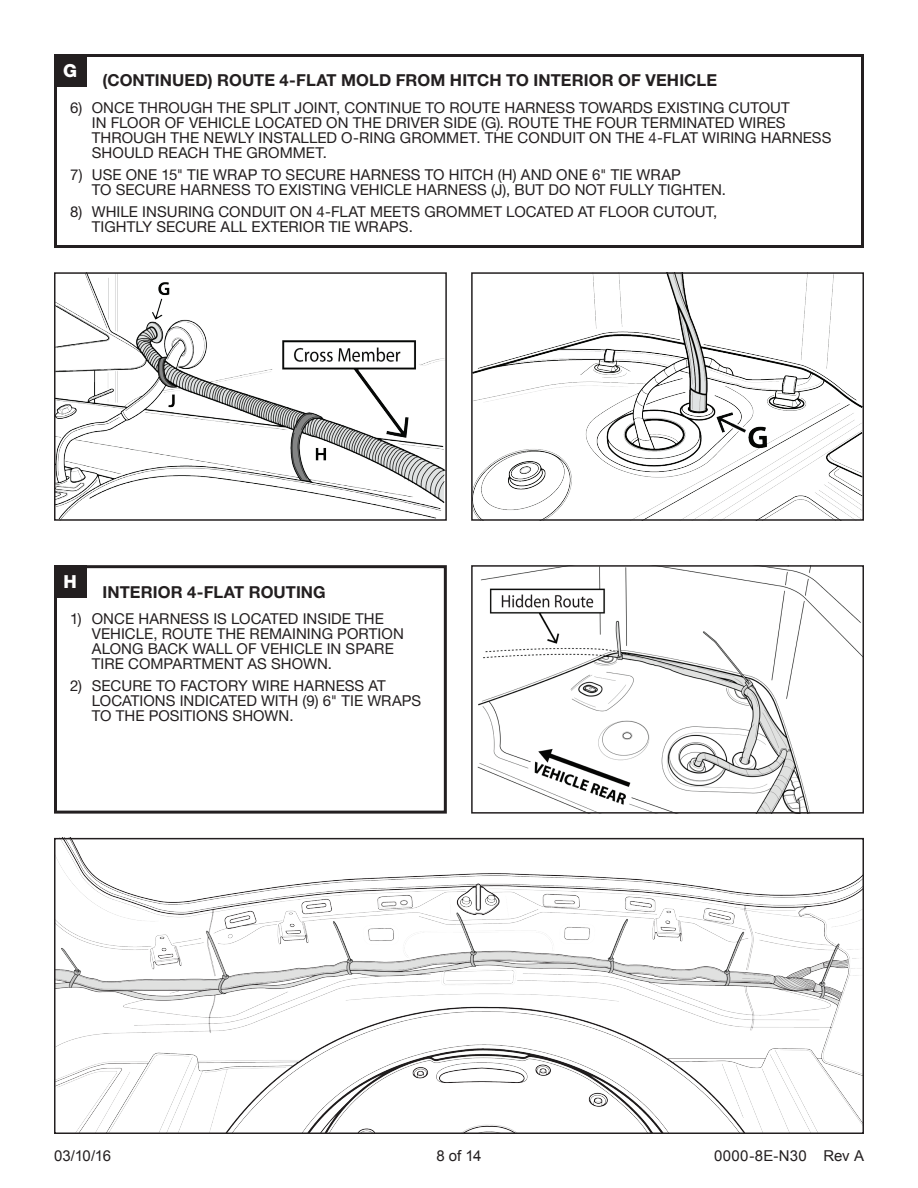
<style>
.page{position:relative;width:918px;height:1188px;background:#fff}
.page>*{position:absolute;margin:0;border:0;box-sizing:border-box;transform-origin:0 0}
.t1{font:800 18px "Helvetica Neue LT Std";color:#fff}
.t2{font:700 16.5px "Helvetica Neue LT Std";letter-spacing:.005em;color:#231f20}
.t3{font:15px/15px "Helvetica Neue LT Std";letter-spacing:.005em;color:#231f20}
.t4{font:15px "Arial";letter-spacing:.005em;color:#231f20}
</style>
<div class="page">
<div style="left:54px;top:54px;width:810px;height:194px;border:3px solid #231f20"></div>
<div style="left:54px;top:54px;width:32px;height:32px;background:#231f20"></div>
<img style="left:57px;top:275px;width:387px;height:243px">
<div style="left:54px;top:272px;width:393px;height:249px;border:2px solid #231f20"></div>
<img style="left:474px;top:275px;width:387px;height:243px">
<div style="left:471px;top:272px;width:393px;height:249px;border:2px solid #231f20"></div>
<div style="left:54px;top:565px;width:393px;height:249px;border:3px solid #231f20"></div>
<div style="left:54px;top:565px;width:32px;height:33px;background:#231f20"></div>
<img style="left:477px;top:568px;width:384px;height:243px">
<div style="left:471px;top:565px;width:393px;height:249px;border:2px solid #231f20"></div>
<img style="left:57px;top:841px;width:804px;height:290px">
<div style="left:54px;top:838px;width:810px;height:296px;border:2px solid #231f20"></div>
<p class="t1" style="left:63px;top:60px;width:16px">G</p>
<p class="t2" style="left:103px;top:70px;width:616px">(CONTINUED) ROUTE 4-FLAT MOLD FROM HITCH TO INTERIOR OF VEHICLE</p>
<p class="t3" style="left:92px;top:100px;width:741px;text-indent:-22px">6) ONCE THROUGH THE SPLIT JOINT, CONTINUE TO ROUTE HARNESS TOWARDS EXISTING CUTOUT<br>IN FLOOR OF VEHICLE LOCATED ON THE DRIVER SIDE (G). ROUTE THE FOUR TERMINATED WIRES THROUGH THE NEWLY INSTALLED O-RING GROMMET. THE CONDUIT ON THE 4-FLAT WIRING HARNESS SHOULD REACH THE GROMMET.</p>
<p class="t3" style="left:92px;top:167px;width:636px;text-indent:-22px">7) USE ONE 15" TIE WRAP TO SECURE HARNESS TO HITCH (H) AND ONE 6" TIE WRAP<br>TO SECURE HARNESS TO EXISTING VEHICLE HARNESS (J), BUT DO NOT FULLY TIGHTEN.</p>
<p class="t3" style="left:92px;top:204px;width:627px;text-indent:-22px">8) WHILE INSURING CONDUIT ON 4-FLAT MEETS GROMMET LOCATED AT FLOOR CUTOUT,<br>TIGHTLY SECURE ALL EXTERIOR TIE WRAPS.</p>
<p class="t1" style="left:64px;top:571px;width:15px">H</p>
<p class="t2" style="left:103px;top:581px;width:225px">INTERIOR 4-FLAT ROUTING</p>
<p class="t3" style="left:92px;top:611px;width:314px;text-indent:-22px">1) ONCE HARNESS IS LOCATED INSIDE THE VEHICLE, ROUTE THE REMAINING PORTION ALONG BACK WALL OF VEHICLE IN SPARE TIRE COMPARTMENT AS SHOWN.</p>
<p class="t3" style="left:92px;top:678px;width:331px;text-indent:-22px">2) SECURE TO FACTORY WIRE HARNESS AT<br>LOCATIONS INDICATED WITH (9) 6" TIE WRAPS<br>TO THE POSITIONS SHOWN.</p>
<p class="t4" style="left:54px;top:1146px;width:59px">03/10/16</p>
<p class="t4" style="left:436px;top:1146px;width:47px">8 of 14</p>
<p class="t4" style="left:714px;top:1146px;width:151px">0000-8E-N30 Rev A</p>
</div>
